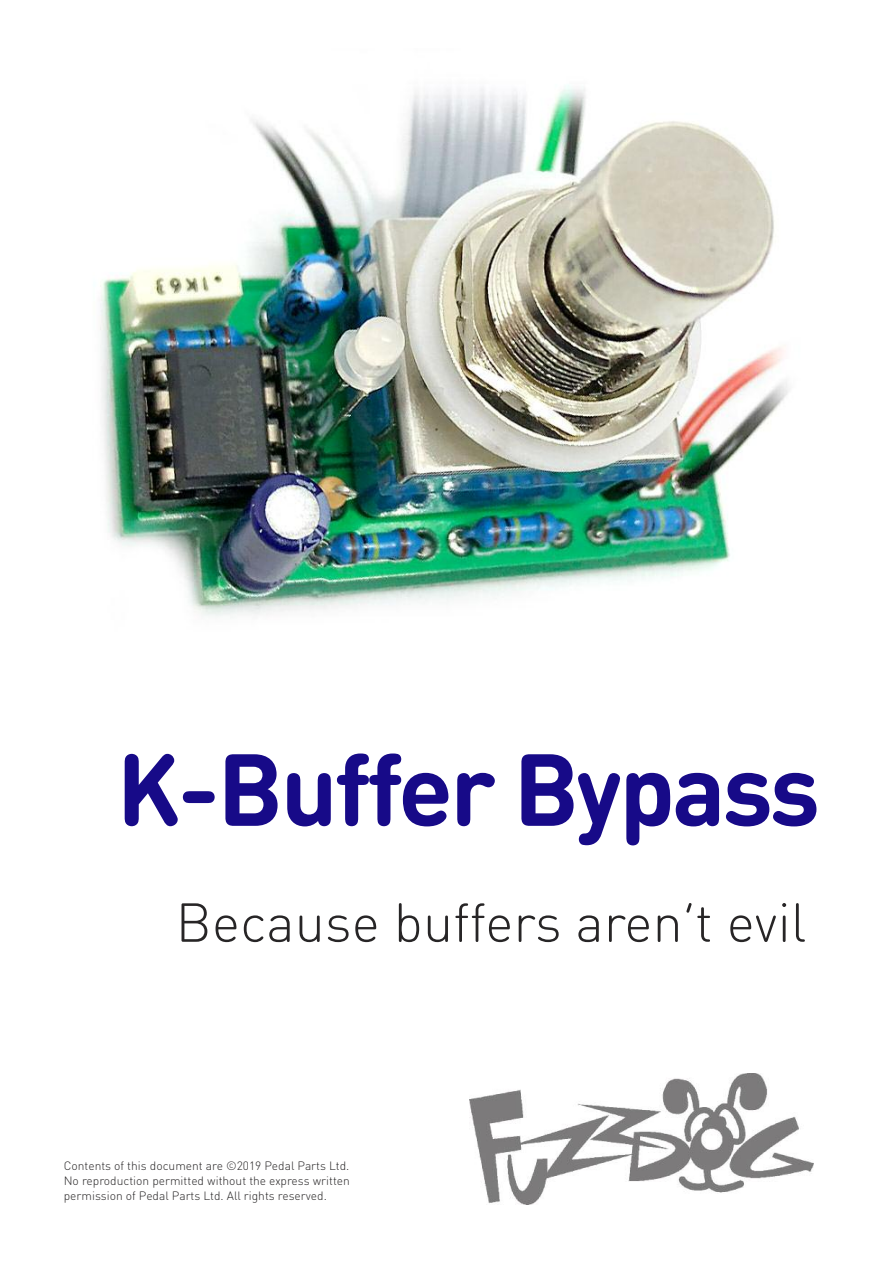
<style>
.page{position:relative;width:893px;height:1263px;background:#fff}
.page>*{position:absolute;margin:0;border:0;box-sizing:border-box;transform-origin:0 0}
.t1{font:700 100.5px "DIN Round Pro";letter-spacing:-.03em;color:#170a88}
.t2{font:300 54px "DIN Round Pro";color:#272526}
.t3{font:300 12px/15px "DIN Round Pro";color:#272526;text-align:justify}
</style>
<div class="page">
<img style="left:469px;top:1073px;width:345px;height:132px">
<img style="left:100px;top:85px;width:689px;height:531px">
<h1 class="t1" style="left:116px;top:732px;width:705px">K-Buffer Bypass</h1>
<h2 class="t2" style="left:176px;top:891px;width:632px">Because buffers aren’t evil</h2>
<p class="t3" style="left:64px;top:1158px;width:288px">Contents of this document are ©2019 Pedal Parts Ltd.<br>No reproduction permitted without the express written permission of Pedal Parts Ltd. All rights reserved.</p>
</div>
